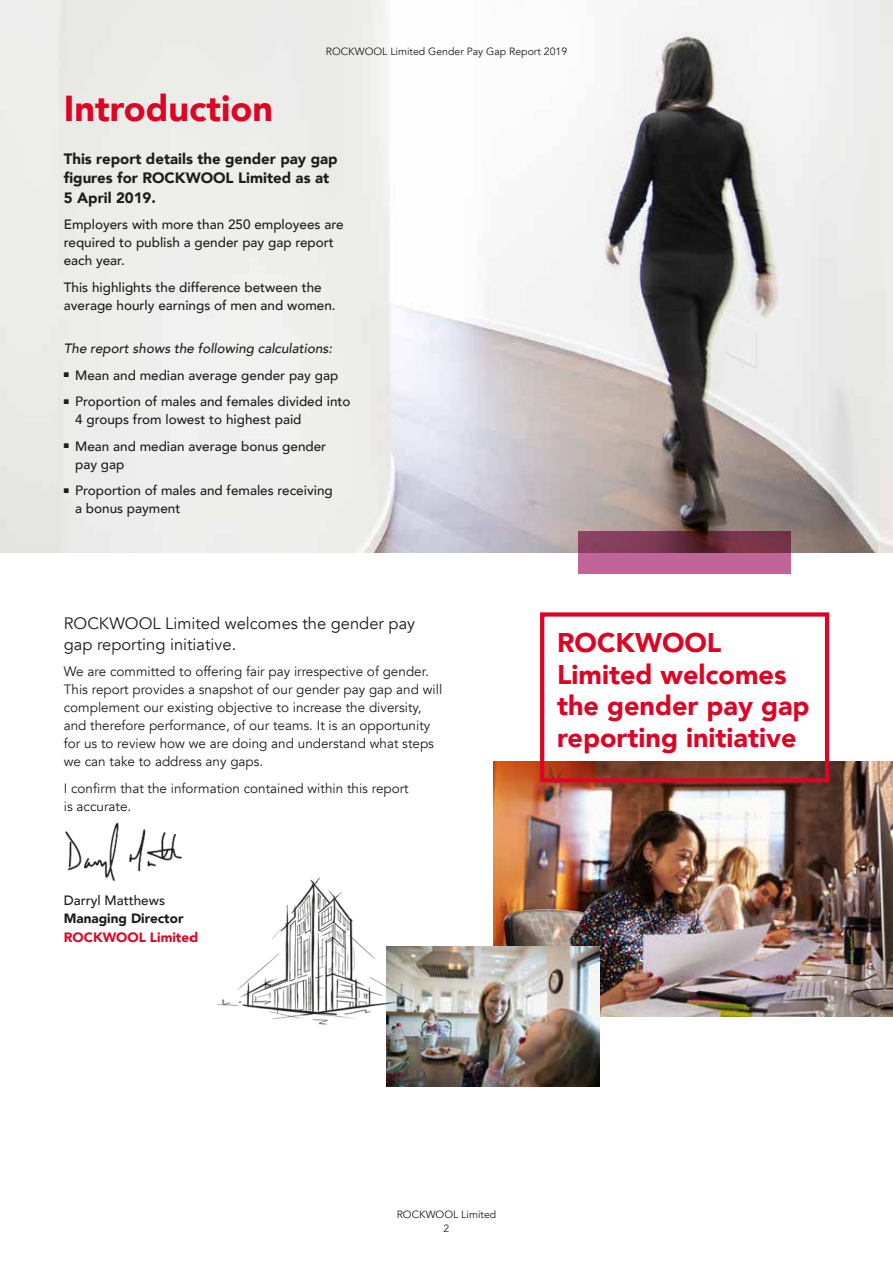
<style>
.page{position:relative;width:893px;height:1263px;background:#fff}
.page>*{position:absolute;margin:0;border:0;box-sizing:border-box;transform-origin:0 0}
.t1{font:900 36px "Avenir";color:#db0626}
.t2{font:900 27px/31.5px "Avenir";color:#db0626}
.t3{font:16.5px/21px "Avenir";color:#1d1d1b}
.t4{font:900 15px/19.5px "Avenir";color:#1d1d1b}
.t5{font:500 13.5px/18px "Avenir";color:#1d1d1b}
.t6{font:13.5px/18px "Avenir";color:#1d1d1b}
.t7{font:italic 500 13.5px "Avenir";color:#1d1d1b}
.t8{font:900 13.5px "Avenir";color:#1d1d1b}
.t9{font:900 13.5px "Avenir";color:#db0626}
.t10{font:10.5px/13.5px "Avenir";color:#1d1d1b;text-align:center}
</style>
<div class="page">
<img style="left:0;top:0;width:893px;height:553px">
<img style="left:493px;top:761px;width:400px;height:255px">
<div style="left:540px;top:612px;width:289px;height:170px;border:4px solid #db0626"></div>
<img style="left:387px;top:946px;width:213px;height:140px">
<img style="left:217px;top:877px;width:217px;height:148px">
<svg style="left:578px;top:531px;width:213px;height:43px;background:#984b6f"></svg>
<img style="left:65px;top:822px;width:117px;height:60px">
<h1 class="t1" style="left:64px;top:78px;width:211px">Introduction</h1>
<p class="t10" style="left:326px;top:45px;width:243px">ROCKWOOL Limited Gender Pay Gap Report 2019</p>
<p class="t4" style="left:64px;top:148px;width:275px">This report details the gender pay gap figures for ROCKWOOL Limited as at<br>5 April 2019.</p>
<p class="t5" style="left:64px;top:215px;width:281px">Employers with more than 250 employees are required to publish a gender pay gap report each year.</p>
<p class="t5" style="left:64px;top:277px;width:273px">This highlights the difference between the average hourly earnings of men and women.</p>
<p class="t7" style="left:64px;top:341px;width:270px">The report shows the following calculations:</p>
<p class="t5" style="left:64px;top:365px;width:276px">■ Mean and median average gender pay gap</p>
<p class="t5" style="left:75px;top:392px;width:277px;text-indent:-11px">■ Proportion of males and females divided into<br>4 groups from lowest to highest paid</p>
<p class="t5" style="left:75px;top:436px;width:253px;text-indent:-11px">■ Mean and median average bonus gender pay gap</p>
<p class="t5" style="left:75px;top:481px;width:259px;text-indent:-11px">■ Proportion of males and females receiving a bonus payment</p>
<p class="t3" style="left:64px;top:613px;width:353px">ROCKWOOL Limited welcomes the gender pay gap reporting initiative.</p>
<p class="t6" style="left:64px;top:663px;width:380px">We are committed to offering fair pay irrespective of gender.<br>This report provides a snapshot of our gender pay gap and will complement our existing objective to increase the diversity, and therefore performance, of our teams. It is an opportunity for us to review how we are doing and understand what steps we can take to address any gaps.</p>
<p class="t6" style="left:64px;top:779px;width:346px">I confirm that the information contained within this report is accurate.</p>
<p class="t5" style="left:64px;top:890px;width:103px">Darryl Matthews</p>
<p class="t8" style="left:64px;top:906px;width:121px">Managing Director</p>
<p class="t9" style="left:64px;top:926px;width:135px">ROCKWOOL Limited</p>
<h2 class="t2" style="left:557px;top:626px;width:254px">ROCKWOOL<br>Limited welcomes the gender pay gap reporting initiative</h2>
<p class="t10" style="left:397px;top:1208px;width:101px">ROCKWOOL Limited<br>2</p>
</div>
